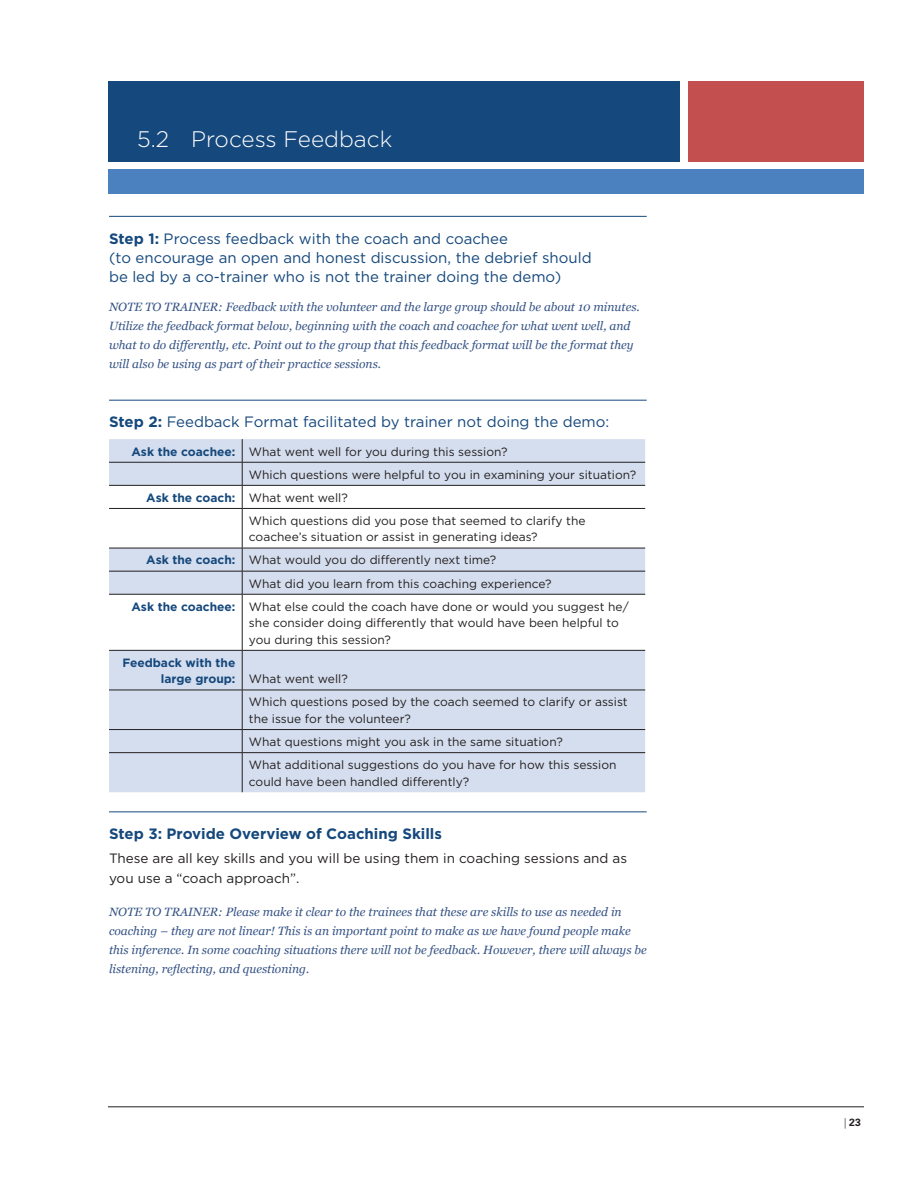
<style>
.page{position:relative;width:918px;height:1188px;background:#fff}
.page>*{position:absolute;margin:0;border:0;box-sizing:border-box;transform-origin:0 0}
.section_start{font:300 22.5px "Gotham";color:#fff}
.Step{font:15px/19px "Gotham";color:#15487c}
.Step-2{font:700 15px "Gotham";color:#15487c}
.body{font:13.5px/20.5px "Gotham";color:#231f20}
.body-2{font:12px/16.5px "Gotham";color:#231f20}
.notes{font:italic 12px/19px "Georgia";color:#355385}
.body-3{font:700 12px/16.5px "Gotham";color:#15487c;text-align:right}
.t1{font:700 10.5px "Univers LT Std";color:#231f20}
.s1{font-weight:700}
.s2{font-weight:300;font-stretch:condensed}
</style>
<div class="page">
<hr style="left:108px;top:1107px;width:756px;height:1px;background:#231f20">
<div style="left:108px;top:82px;width:572px;height:80px;background:#15487c"></div>
<div style="left:689px;top:82px;width:175px;height:80px;background:#c3504e"></div>
<div style="left:108px;top:170px;width:755px;height:24px;background:#4b81be"></div>
<hr style="left:109px;top:216px;width:538px;height:1px;background:#15487c">
<hr style="left:109px;top:400px;width:538px;height:1px;background:#15487c">
<hr style="left:109px;top:812px;width:538px;height:1px;background:#15487c">
<svg style="left:109px;top:439px;width:536px;height:353px;fill:#d5deee"></svg>
<hr style="left:109px;top:462px;width:133px;height:1px;background:#231f20">
<hr style="left:242px;top:462px;width:403px;height:1px;background:#231f20">
<hr style="left:109px;top:485px;width:133px;height:1px;background:#231f20">
<hr style="left:242px;top:485px;width:403px;height:1px;background:#231f20">
<svg style="left:242px;top:439px;width:1px;height:69px"></svg>
<hr style="left:109px;top:508px;width:133px;height:1px;background:#231f20">
<hr style="left:242px;top:508px;width:403px;height:1px;background:#231f20">
<hr style="left:242px;top:509px;width:1px;height:39px;background:#231f20">
<hr style="left:109px;top:548px;width:133px;height:1px;background:#231f20">
<hr style="left:242px;top:548px;width:403px;height:1px;background:#231f20">
<hr style="left:109px;top:571px;width:133px;height:1px;background:#231f20">
<hr style="left:242px;top:571px;width:403px;height:1px;background:#231f20">
<svg style="left:242px;top:548px;width:1px;height:46px"></svg>
<hr style="left:109px;top:594px;width:133px;height:1px;background:#231f20">
<hr style="left:242px;top:594px;width:403px;height:1px;background:#231f20">
<hr style="left:242px;top:594px;width:1px;height:56px;background:#231f20">
<hr style="left:109px;top:650px;width:133px;height:1px;background:#231f20">
<hr style="left:242px;top:650px;width:403px;height:1px;background:#231f20">
<hr style="left:242px;top:651px;width:1px;height:39px;background:#231f20">
<hr style="left:109px;top:690px;width:133px;height:1px;background:#231f20">
<hr style="left:242px;top:690px;width:403px;height:1px;background:#231f20">
<hr style="left:242px;top:690px;width:1px;height:39px;background:#231f20">
<hr style="left:109px;top:729px;width:133px;height:1px;background:#231f20">
<hr style="left:242px;top:729px;width:403px;height:1px;background:#231f20">
<svg style="left:242px;top:730px;width:1px;height:22px"></svg>
<hr style="left:242px;top:753px;width:1px;height:39px;background:#231f20">
<hr style="left:109px;top:752px;width:133px;height:1px;background:#231f20">
<hr style="left:242px;top:752px;width:403px;height:1px;background:#231f20">
<p class="section_start" style="left:137px;top:127px;width:257px">5.2 Process Feedback</p>
<p class="Step" style="left:109px;top:229px;width:484px"><span class="s1">Step 1:</span> Process feedback with the coach and coachee<br>(to encourage an open and honest discussion, the debrief should be led by a co-trainer who is not the trainer doing the demo)</p>
<p class="notes" style="left:109px;top:297px;width:532px">NOTE TO TRAINER: Feedback with the volunteer and the large group should be about 10 minutes.<br>Utilize the feedback format below, beginning with the coach and coachee for what went well, and what to do differently, etc. Point out to the group that this feedback format will be the format they will also be using as part of their practice sessions.</p>
<p class="Step" style="left:109px;top:413px;width:502px"><span class="s1">Step 2:</span> Feedback Format facilitated by trainer not doing the demo:</p>
<p class="body-3" style="left:132px;top:443px;width:105px">Ask the coachee:</p>
<p class="body-2" style="left:249px;top:443px;width:260px">What went well for you during this session?</p>
<p class="body-2" style="left:249px;top:466px;width:389px">Which questions were helpful to you in examining your situation?</p>
<p class="body-3" style="left:146px;top:489px;width:91px">Ask the coach:</p>
<p class="body-2" style="left:249px;top:489px;width:100px">What went well?</p>
<p class="body-2" style="left:249px;top:512px;width:338px">Which questions did you pose that seemed to clarify the coachee’s situation or assist in generating ideas?</p>
<p class="body-3" style="left:146px;top:552px;width:91px">Ask the coach:</p>
<p class="body-2" style="left:249px;top:552px;width:249px">What would you do differently next time?</p>
<p class="body-2" style="left:249px;top:575px;width:304px">What did you learn from this coaching experience?</p>
<p class="body-3" style="left:132px;top:598px;width:105px">Ask the coachee:</p>
<p class="body-2" style="left:249px;top:598px;width:381px">What else could the coach have done or would you suggest he/ she consider doing differently that would have been helpful to you during this session?</p>
<p class="body-3" style="left:122px;top:654px;width:115px">Feedback with the large group:</p>
<p class="body-2" style="left:249px;top:671px;width:100px">What went well?</p>
<p class="body-2" style="left:249px;top:694px;width:380px">Which questions posed by the coach seemed to clarify or assist the issue for the volunteer?</p>
<p class="body-2" style="left:249px;top:733px;width:315px">What questions might you ask in the same situation?</p>
<p class="body-2" style="left:249px;top:757px;width:369px">What additional suggestions do you have for how this session could have been handled differently?</p>
<p class="Step-2" style="left:109px;top:824px;width:335px">Step 3: Provide Overview of Coaching Skills</p>
<p class="body" style="left:109px;top:848px;width:520px">These are all key skills and you will be using them in coaching sessions and as you use a “coach approach”.</p>
<p class="notes" style="left:109px;top:902px;width:539px">NOTE TO TRAINER: Please make it clear to the trainees that these are skills to use as needed in coaching – they are not linear! This is an important point to make as we have found people make this inference. In some coaching situations there will not be feedback. However, there will always be listening, reflecting, and questioning.</p>
<p class="t1" style="left:844px;top:1117px;width:18px"><span class="s2">|</span> 23</p>
</div>
